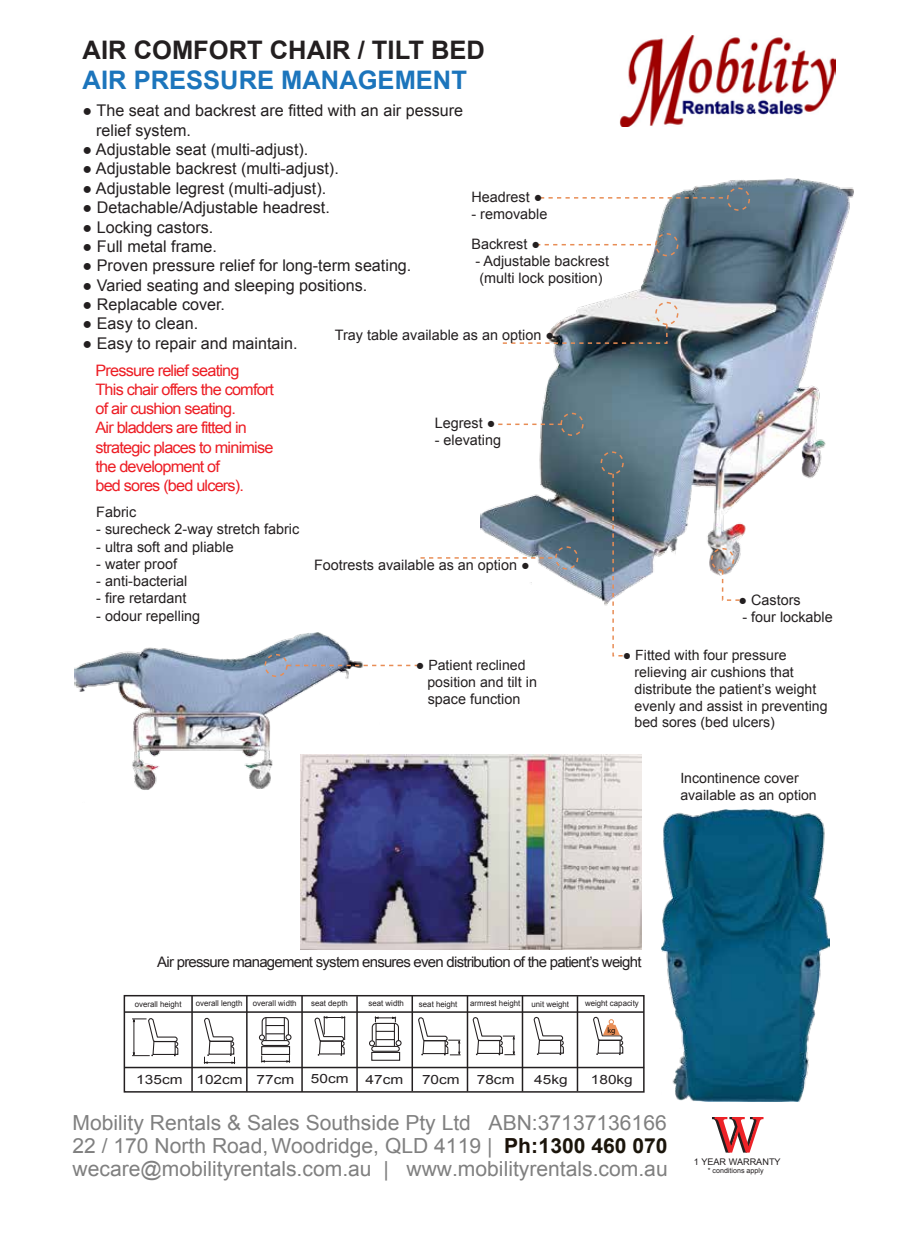
<style>
.page{position:relative;width:919px;height:1238px;background:#fff}
.page>*{position:absolute;margin:0;border:0;box-sizing:border-box;transform-origin:0 0}
.t1{font:52.2px "Bookman Old Style";color:#231f20}
.t2{font:700 25.5px "Arial";color:#231f20}
.t3{font:700 25.5px "Arial";color:#1c75bc}
.t4{font:20.85px/23.1px "Arial";color:#808080;text-align:justify}
.t5{font:16.05px/19.4px "Arial";color:#231f20}
.t6{font:15.75px/19.2px "Arial";letter-spacing:-.05em;color:#ed1d24}
.t7{font:14.55px "Arial";letter-spacing:-.05em;color:#231f20}
.t8{font:14.4px/17.2px "Arial";color:#231f20}
.t9{font:14.1px/17px "Arial";color:#231f20}
.t10{font:12.75px "Arial";color:#231f20;scale:1.21 1}
.t11{font:9.15px "Arial";color:#231f20}
.t12{font:8.1px "Arial";color:#231f20}
.t13{font:8.1px "Myriad";color:#010101}
.t14{font:7.2px "Arial";color:#231f20}
.s1{font-size:14.4px}
.s2{font-weight:700;color:#1b1209}
.s3{font-weight:700;color:#1b150b}
</style>
<div class="page">
<img style="left:301px;top:754px;width:340px;height:195px">
<img style="left:74px;top:633px;width:306px;height:169px">
<div style="left:264px;top:654px;width:24px;height:23px;border:2px dashed #e88d55;border-radius:50%"></div>
<svg style="left:261px;top:1055px;width:29px;height:7px"></svg>
<div style="left:261px;top:1046px;width:29px;height:8px;border:1px solid #231f20"></div>
<div style="left:261px;top:1039px;width:29px;height:6px;border:1px solid #231f20;border-radius:2px"></div>
<svg style="left:259px;top:1017px;width:32px;height:23px"></svg>
<div style="left:371px;top:1051px;width:29px;height:9px;border:1px solid #231f20"></div>
<div style="left:371px;top:1045px;width:29px;height:6px;border:1px solid #231f20;border-radius:2px"></div>
<div style="left:395px;top:1039px;width:6px;height:7px;border:1px solid #231f20;border-radius:50%"></div>
<svg style="left:369px;top:1016px;width:30px;height:30px"></svg>
<hr style="left:191px;top:995px;width:2px;height:96px;background:#231f20">
<hr style="left:246px;top:995px;width:1px;height:96px;background:#231f20">
<hr style="left:301px;top:995px;width:2px;height:96px;background:#231f20">
<hr style="left:356px;top:996px;width:2px;height:95px;background:#231f20">
<hr style="left:411px;top:995px;width:2px;height:96px;background:#231f20">
<hr style="left:466px;top:995px;width:2px;height:96px;background:#231f20">
<hr style="left:521px;top:995px;width:2px;height:96px;background:#231f20">
<hr style="left:576px;top:996px;width:2px;height:95px;background:#231f20">
<div style="left:124px;top:994px;width:520px;height:98px;border:2px solid #231f20"></div>
<hr style="left:125px;top:1011px;width:518px;height:1px;background:#231f20">
<hr style="left:125px;top:1066px;width:519px;height:2px;background:#231f20">
<svg style="left:472px;top:1017px;width:43px;height:38px"></svg>
<svg style="left:533px;top:1016px;width:31px;height:39px"></svg>
<svg style="left:132px;top:1018px;width:47px;height:38px"></svg>
<svg style="left:203px;top:1017px;width:32px;height:46px"></svg>
<svg style="left:314px;top:1016px;width:31px;height:39px"></svg>
<svg style="left:418px;top:1017px;width:42px;height:38px"></svg>
<svg style="left:593px;top:1016px;width:30px;height:38px"></svg>
<img style="left:661px;top:809px;width:168px;height:292px">
<img style="left:480px;top:179px;width:373px;height:427px">
<div style="left:726px;top:187px;width:24px;height:24px;border:2px dashed #e88d55;border-radius:50%"></div>
<div style="left:655px;top:233px;width:23px;height:23px;border:2px dashed #e88d55;border-radius:50%"></div>
<div style="left:560px;top:412px;width:23px;height:24px;border:2px dashed #e88d55;border-radius:50%"></div>
<div style="left:555px;top:546px;width:23px;height:23px;border:2px dashed #e88d55;border-radius:50%"></div>
<div style="left:600px;top:451px;width:23px;height:23px;border:2px dashed #e88d55;border-radius:50%"></div>
<div style="left:655px;top:302px;width:23px;height:23px;border:2px dashed #e88d55;border-radius:50%"></div>
<div style="left:711px;top:548px;width:23px;height:23px;border:2px dashed #e88d55;border-radius:50%"></div>
<svg style="left:539px;top:197px;width:183px;height:1px"></svg>
<svg style="left:494px;top:423px;width:68px;height:2px"></svg>
<svg style="left:536px;top:244px;width:120px;height:1px"></svg>
<svg style="left:721px;top:569px;width:21px;height:32px"></svg>
<svg style="left:611px;top:472px;width:18px;height:185px"></svg>
<svg style="left:420px;top:557px;width:136px;height:1px"></svg>
<svg style="left:287px;top:664px;width:132px;height:2px"></svg>
<svg style="left:501px;top:323px;width:167px;height:21px"></svg>
<img style="left:619px;top:35px;width:216px;height:91px">
<h2 class="t2" style="left:83px;top:33px;width:404px">AIR COMFORT CHAIR / TILT BED</h2>
<h2 class="t3" style="left:83px;top:63px;width:386px">AIR PRESSURE MANAGEMENT</h2>
<p class="t5" style="left:96px;top:101px;width:368px;text-indent:-13px">● The seat and backrest are fitted with an air pessure relief system.</p>
<p class="t5" style="left:83px;top:140px;width:227px">● Adjustable seat (multi-adjust).</p>
<p class="t5" style="left:83px;top:159px;width:258px">● Adjustable backrest (multi-adjust).</p>
<p class="t5" style="left:83px;top:179px;width:245px">● Adjustable legrest (multi-adjust).</p>
<p class="t5" style="left:83px;top:198px;width:249px">● Detachable/Adjustable headrest.</p>
<p class="t5" style="left:83px;top:217px;width:132px">● Locking castors.</p>
<p class="t5" style="left:83px;top:237px;width:136px">● Full metal frame.</p>
<p class="t5" style="left:83px;top:256px;width:330px">● Proven pressure relief for long-term seating.</p>
<p class="t5" style="left:83px;top:275px;width:286px">● Varied seating and sleeping positions.</p>
<p class="t5" style="left:83px;top:295px;width:144px">● Replacable cover.</p>
<p class="t5" style="left:83px;top:314px;width:117px">● Easy to clean.</p>
<p class="t5" style="left:83px;top:333px;width:216px">● Easy to repair and maintain.</p>
<p class="t6" style="left:95px;top:361px;width:180px">Pressure relief seating<br>This chair offers the comfort of air cushion seating.<br>Air bladders are fitted in strategic places to minimise the development of<br>bed sores (bed ulcers).</p>
<p class="t8" style="left:471px;top:188px;width:73px">Headrest ●</p>
<p class="t8" style="left:471px;top:205px;width:77px">- removable</p>
<p class="t8" style="left:471px;top:235px;width:70px">Backrest ●</p>
<p class="t8" style="left:475px;top:252px;width:135px">- Adjustable backrest (multi lock position)</p>
<p class="t8" style="left:335px;top:326px;width:221px">Tray table available as an option ●</p>
<p class="t8" style="left:435px;top:414px;width:62px">Legrest ●</p>
<p class="t8" style="left:435px;top:432px;width:68px">- elevating</p>
<p class="t8" style="left:96px;top:503px;width:41px">Fabric</p>
<p class="t8" style="left:96px;top:520px;width:204px">- surecheck 2-way stretch fabric</p>
<p class="t8" style="left:96px;top:538px;width:139px">- ultra soft and pliable</p>
<p class="t8" style="left:96px;top:555px;width:82px">- water proof</p>
<p class="t8" style="left:96px;top:572px;width:93px">- anti-bacterial</p>
<p class="t8" style="left:96px;top:589px;width:92px">- fire retardant</p>
<p class="t8" style="left:96px;top:607px;width:105px">- odour repelling</p>
<p class="t8" style="left:314px;top:557px;width:217px">Footrests available as an option ●</p>
<p class="t9" style="left:427px;top:656px;width:111px;text-indent:-12px"><span class="s1">●</span> Patient reclined position and <span class="s1">tilt in</span></p>
<p class="t8" style="left:427px;top:690px;width:94px">space function</p>
<p class="t8" style="left:738px;top:591px;width:64px">● Castors</p>
<p class="t8" style="left:742px;top:608px;width:92px">- four lockable</p>
<p class="t9" style="left:634px;top:646px;width:194px;text-indent:-12px">● Fitted with four pressure relieving air cushions that distribute the patient’s weight evenly and assist in preventing bed sores (bed ulcers)</p>
<p class="t9" style="left:680px;top:769px;width:138px">Incontinence cover available as an option</p>
<p class="t7" style="left:157px;top:952px;width:485px">Air pressure management system ensures even distribution of the patient’s weight</p>
<p class="t12" style="left:135px;top:998px;width:48px">overall height</p>
<p class="t12" style="left:196px;top:998px;width:48px">overall length</p>
<p class="t12" style="left:253px;top:998px;width:45px">overall width</p>
<p class="t12" style="left:311px;top:998px;width:38px">seat depth</p>
<p class="t12" style="left:368px;top:998px;width:37px">seat width</p>
<p class="t12" style="left:419px;top:998px;width:40px">seat height</p>
<p class="t12" style="left:470px;top:998px;width:52px">armrest height</p>
<p class="t12" style="left:531px;top:998px;width:39px">unit weight</p>
<p class="t12" style="left:585px;top:998px;width:55px">weight capacity</p>
<p class="t13" style="left:607px;top:1026px;width:10px">kg</p>
<p class="t10" style="left:136px;top:1070px;width:132px">135cm 102cm 77cm</p>
<p class="t10" style="left:311px;top:1070px;width:33px">50cm</p>
<p class="t10" style="left:365px;top:1070px;width:33px">47cm</p>
<p class="t10" style="left:422px;top:1071px;width:33px">70cm</p>
<p class="t10" style="left:477px;top:1070px;width:33px">78cm</p>
<p class="t10" style="left:534px;top:1070px;width:29px">45kg</p>
<p class="t10" style="left:591px;top:1070px;width:36px">180kg</p>
<p class="t4" style="left:72px;top:1111px;width:596px">Mobility Rentals &amp; Sales Southside Pty Ltd ABN:37137136166<br>22 / 170 North Road,Woodridge, QLD 4119 | <span class="s2">Ph:</span><span class="s3">1300 460 070 </span>wecare@mobilityrentals.com.au | www.mobilityrentals.com.au</p>
<h1 class="t1" style="left:711px;top:1104px;width:52px">W</h1>
<p class="t11" style="left:693px;top:1155px;width:88px">1 YEAR WARRANTY</p>
<p class="t14" style="left:707px;top:1165px;width:57px">* conditions apply</p>
</div>
